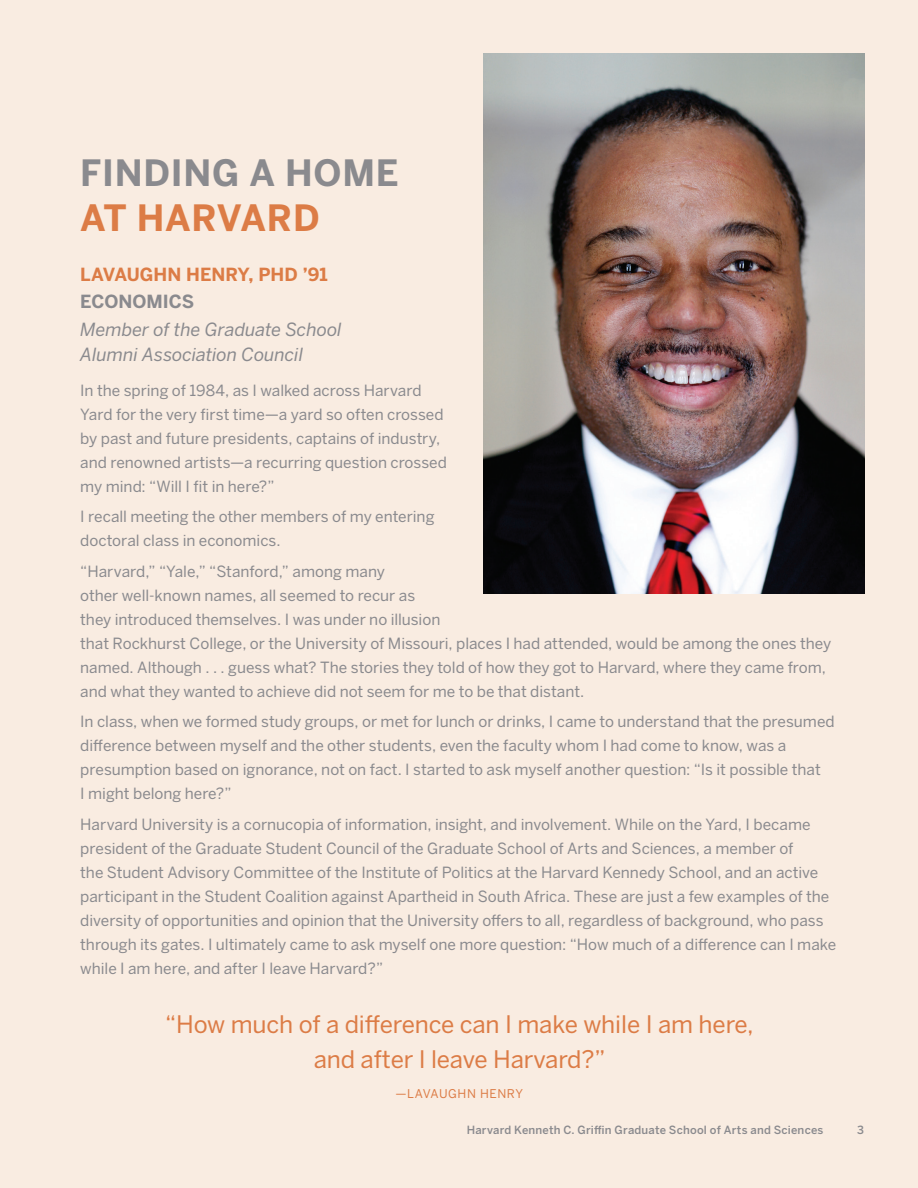
<style>
.page{position:relative;width:918px;height:1188px;background:#f9ece1}
.page>*{position:absolute;margin:0;border:0;box-sizing:border-box;transform-origin:0 0}
.Title_Sans{font:700 36px/45px "Benton Sans";letter-spacing:.02em;color:#8a8a8e}
.t1{font:24px/34.5px "Benton Sans";letter-spacing:-.005em;color:#dc7c46;text-align:center}
.Intro_Body_Serif{font:italic 18px/24.8px "Benton Sans";letter-spacing:-.005em;color:#8a8a8e}
.Intro_Body_Serif-2{font:700 18px/27px "Benton Sans";color:#dc7c46}
.P_Body{font:15.3px/24px "Benton Sans";color:#8a8a8e}
.t2{font:12px "Benton Sans";letter-spacing:.05em;color:#dc7c46}
.Intro_Body_Serif-3{font:500 11.25px "Benton Sans";letter-spacing:.02em;color:#8a8a8e}
.s1{color:#dc7c46}
.s2{color:#8a8a8e}
</style>
<div class="page">
<img style="left:484px;top:53px;width:381px;height:541px">
<p class="Title_Sans" style="left:80px;top:150px;width:320px">FINDING A HOME<br><span class="s1">AT HARVARD</span></p>
<p class="Intro_Body_Serif-2" style="left:80px;top:261px;width:249px">LAVAUGHN HENRY, PHD ’91<br><span class="s2">ECONOMICS</span></p>
<p class="Intro_Body_Serif" style="left:80px;top:317px;width:263px">Member of the Graduate School<br>Alumni Association Council</p>
<p class="P_Body" style="left:80px;top:378px;width:368px">In the spring of 1984, as I walked across Harvard Yard for the very first time—a yard so often crossed by past and future presidents, captains of industry, and renowned artists—a recurring question crossed my mind: “Will I fit in here?”</p>
<p class="P_Body" style="left:80px;top:504px;width:356px">I recall meeting the other members of my entering doctoral class in economics.</p>
<p class="P_Body" style="left:80px;top:559px;width:752px">“Harvard,” “Yale,” “Stanford,” among many<br>other well-known names, all seemed to recur as<br>they introduced themselves. I was under no illusion<br>that Rockhurst College, or the University of Missouri, places I had attended, would be among the ones they named. Although . . . guess what? The stories they told of how they got to Harvard, where they came from, and what they wanted to achieve did not seem for me to be that distant.</p>
<p class="P_Body" style="left:80px;top:709px;width:756px">In class, when we formed study groups, or met for lunch or drinks, I came to understand that the presumed difference between myself and the other students, even the faculty whom I had come to know, was a presumption based on ignorance, not on fact. I started to ask myself another question: “Is it possible that<br>I might belong here?”</p>
<p class="P_Body" style="left:80px;top:812px;width:757px">Harvard University is a cornucopia of information, insight, and involvement. While on the Yard, I became president of the Graduate Student Council of the Graduate School of Arts and Sciences, a member of<br>the Student Advisory Committee of the Institute of Politics at the Harvard Kennedy School, and an active participant in the Student Coalition against Apartheid in South Africa. These are just a few examples of the diversity of opportunities and opinion that the University offers to all, regardless of background, who pass through its gates. I ultimately came to ask myself one more question: “How much of a difference can I make while I am here, and after I leave Harvard?”</p>
<p class="t1" style="left:165px;top:1007px;width:590px">“How much of a difference can I make while I am here, and after I leave Harvard?”</p>
<p class="t2" style="left:396px;top:1086px;width:129px">—LAVAUGHN HENRY</p>
<p class="Intro_Body_Serif-3" style="left:467px;top:1123px;width:358px">Harvard Kenneth C. Griffin Graduate School of Arts and Sciences</p>
<p class="Intro_Body_Serif-3" style="left:857px;top:1123px;width:8px">3</p>
</div>
